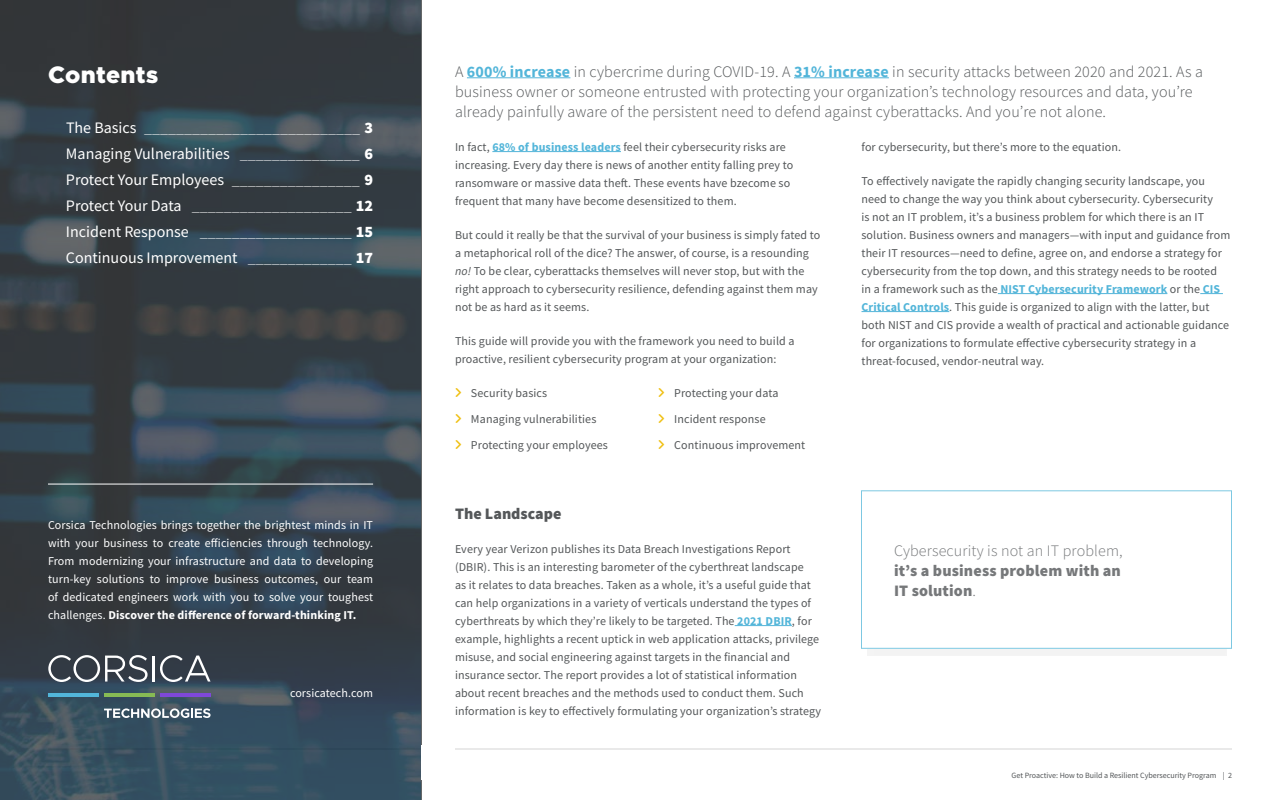
<style>
.page{position:relative;width:1280px;height:800px;background:#fff}
.page>*{position:absolute;margin:0;border:0;box-sizing:border-box;transform-origin:0 0}
.t1{font:900 24px "Metropolis";letter-spacing:.01em;color:#fff}
.t2{font:300 16px/20px "Source Sans Pro";letter-spacing:.01em;color:#545759}
.t3{font:200 16px/26px "Source Sans Pro";color:#fff;text-align:justify}
.t4{font:900 16px/20px "Source Sans Pro";letter-spacing:.01em;color:#76787a}
.t5{font:300 16px "Source Sans Pro";letter-spacing:.01em;color:#76787a}
.t6{font:900 16px "Source Sans Pro";color:#545759}
.t7{font:12px/18px "Source Sans Pro";letter-spacing:.01em;color:#545759}
.t8{font:12px/18px "Source Sans Pro";letter-spacing:.01em;color:#fff;text-align:justify}
.t9{font:8px "Source Sans Pro";color:#545759}
.s1{font-weight:400}
.s2{font-weight:900}
.s3{font-weight:700}
.s4{font-weight:700;color:#52b5d9}
.s5{font-style:italic}
.s6{font-weight:300}
</style>
<div class="page">
<hr style="left:48px;top:749px;width:1184px;height:1px;background:#d4d5d5">
<hr style="left:467px;top:78px;width:103px;height:1px;background:#52b5d9">
<hr style="left:794px;top:78px;width:95px;height:1px;background:#52b5d9">
<hr style="left:492px;top:151px;width:129px;height:1px;background:#52b5d9">
<hr style="left:735px;top:625px;width:57px;height:1px;background:#52b5d9">
<hr style="left:998px;top:293px;width:169px;height:1px;background:#52b5d9">
<svg style="left:1200px;top:293px;width:23px;height:1px"></svg>
<hr style="left:862px;top:311px;width:87px;height:1px;background:#52b5d9">
<svg style="left:0;top:0;width:421px;height:800px;background:#36424b"></svg>
<div style="left:867px;top:524px;width:359px;height:132px;background:#f3f3f3"></div>
<div style="left:862px;top:491px;width:370px;height:157px;background:#fff"></div>
<div style="left:861px;top:490px;width:371px;height:159px;border:1px solid #7dc8e2"></div>
<div style="left:421px;top:746px;width:33px;height:34px;background:#fff"></div>
<hr style="left:48px;top:693px;width:50px;height:4px;background:#52b5d9">
<hr style="left:104px;top:693px;width:50px;height:4px;background:#87ba54">
<hr style="left:160px;top:693px;width:51px;height:4px;background:#7f48d9">
<svg style="left:48px;top:655px;width:100px;height:27px"></svg>
<hr style="left:153px;top:656px;width:2px;height:26px;background:#fff">
<svg style="left:160px;top:655px;width:51px;height:27px"></svg>
<svg style="left:104px;top:708px;width:107px;height:10px"></svg>
<hr style="left:48px;top:484px;width:325px;height:1px;background:#fff">
<h1 class="t1" style="left:48px;top:59px;width:112px">Contents</h1>
<p class="t3" style="left:66px;top:115px;width:309px"><span class="s1">The Basics</span> ___________________________ <span class="s2">3<br></span><span class="s1">Managing Vulnerabilities</span> _______________ <span class="s2">6<br></span><span class="s1">Protect Your Employees</span> ________________ <span class="s2">9<br></span><span class="s1">Protect Your Data</span> ____________________ <span class="s2">12<br></span><span class="s1">Incident Response</span> ___________________ <span class="s2">15<br></span><span class="s1">Continuous Improvement</span> _____________ <span class="s2">17</span></p>
<p class="t8" style="left:48px;top:516px;width:327px">Corsica Technologies brings together the brightest minds in IT with your business to create efficiencies through technology.<br>From modernizing your infrastructure and data to developing turn-key solutions to improve business outcomes, our team of dedicated engineers work with you to solve your toughest challenges. <span class="s3">Discover the difference of forward-thinking IT.</span></p>
<p class="t8" style="left:290px;top:684px;width:85px">corsicatech.com</p>
<p class="t2" style="left:455px;top:62px;width:750px">A <span class="s4">600% increase</span> in cybercrime during COVID-19. A <span class="s4">31% increase</span> in security attacks between 2020 and 2021. As a business owner or someone entrusted with protecting your organization’s technology resources and data, you’re already painfully aware of the persistent need to defend against cyberattacks. And you’re not alone.</p>
<p class="t7" style="left:455px;top:138px;width:340px">In fact, <span class="s4">68% of business leaders</span> feel their cybersecurity risks are increasing. Every day there is news of another entity falling prey to ransomware or massive data theft. These events have bzecome so frequent that many have become desensitized to them.</p>
<p class="t7" style="left:455px;top:226px;width:367px">But could it really be that the survival of your business is simply fated to a metaphorical roll of the dice? The answer, of course, is a resounding <span class="s5">no!</span> To be clear, cyberattacks themselves will never stop, but with the right approach to cybersecurity resilience, defending against them may not be as hard as it seems.</p>
<p class="t7" style="left:455px;top:332px;width:341px">This guide will provide you with the framework you need to build a proactive, resilient cybersecurity program at your organization:</p>
<p class="t7" style="left:471px;top:380px;width:138px;line-height:26px">Security basics<br>Managing vulnerabilities<br>Protecting your employees</p>
<p class="t7" style="left:674px;top:380px;width:133px;line-height:26px">Protecting your data<br>Incident response<br>Continuous improvement</p>
<p class="t7" style="left:862px;top:138px;width:261px">for cybersecurity, but there’s more to the equation.</p>
<p class="t7" style="left:862px;top:172px;width:370px">To effectively navigate the rapidly changing security landscape, you need to change the way you think about cybersecurity. Cybersecurity<br>is not an IT problem, it’s a business problem for which there is an IT solution. Business owners and managers—with input and guidance from their IT resources—need to define, agree on, and endorse a strategy for cybersecurity from the top down, and this strategy needs to be rooted<br>in a framework such as the <span class="s4">NIST Cybersecurity Framework</span> or the <span class="s4">CIS Critical Controls</span>. This guide is organized to align with the latter, but both NIST and CIS provide a wealth of practical and actionable guidance for organizations to formulate effective cybersecurity strategy in a threat-focused, vendor-neutral way.</p>
<h2 class="t6" style="left:455px;top:503px;width:108px">The Landscape</h2>
<p class="t7" style="left:455px;top:540px;width:368px">Every year Verizon publishes its Data Breach Investigations Report (DBIR). This is an interesting barometer of the cyberthreat landscape<br>as it relates to data breaches. Taken as a whole, it’s a useful guide that can help organizations in a variety of verticals understand the types of cyberthreats by which they’re likely to be targeted. The <span class="s4">2021 DBIR</span>, for example, highlights a recent uptick in web application attacks, privilege misuse, and social engineering against targets in the financial and insurance sector. The report provides a lot of statistical information about recent breaches and the methods used to conduct them. Such information is key to effectively formulating your organization’s strategy</p>
<h2 class="t5" style="left:894px;top:540px;width:230px">Cybersecurity is not an IT problem,</h2>
<h2 class="t4" style="left:894px;top:560px;width:228px">it’s a business problem with an<br>IT solution<span class="s6">.</span></h2>
<p class="t9" style="left:1012px;top:770px;width:222px">Get Proactive: How to Build a Resilient Cybersecurity Program | 2</p>
</div>
